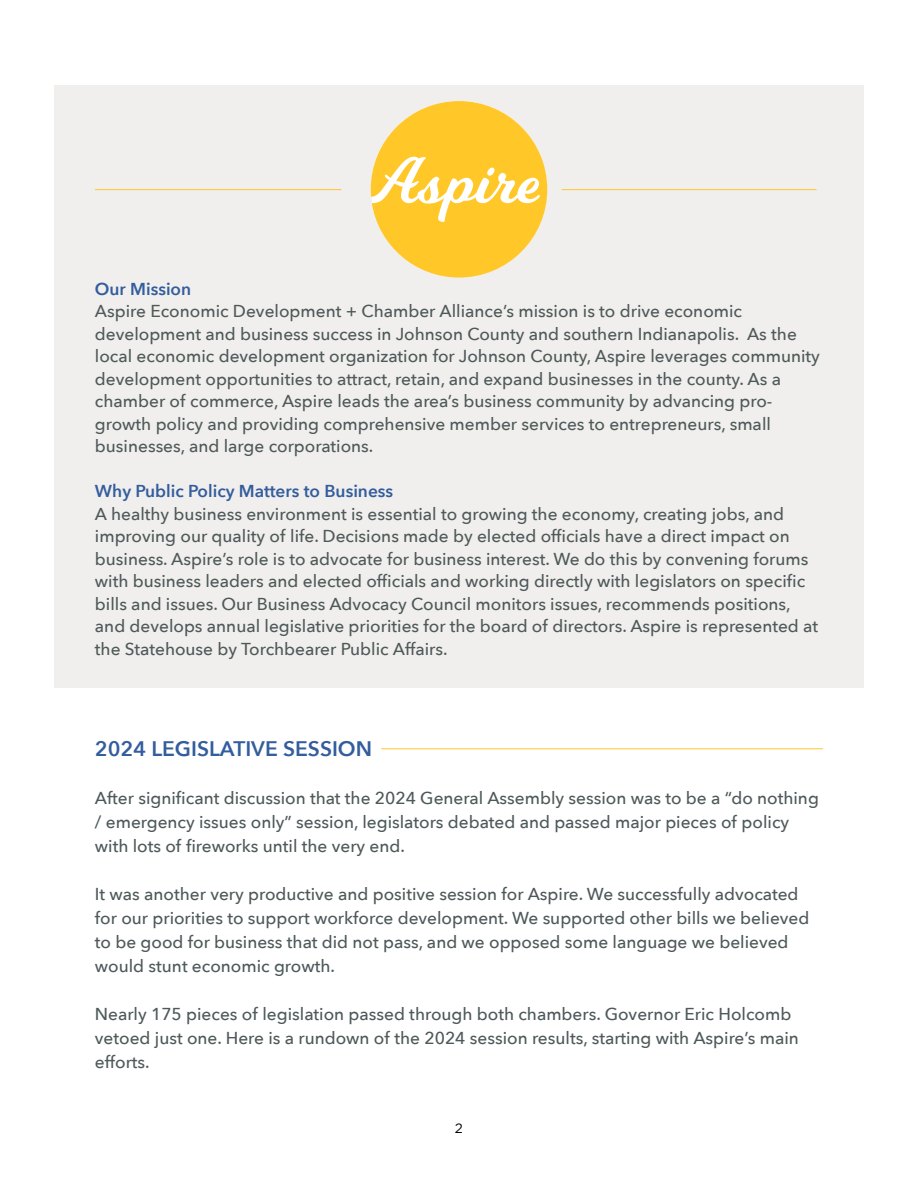
<style>
.page{position:relative;width:918px;height:1188px;background:#fff}
.page>*{position:absolute;margin:0;border:0;box-sizing:border-box;transform-origin:0 0}
.t1{font:600 21px "Avenir Next";color:#335d9d}
.t2{font:500 17.25px/22.5px "Avenir Next";color:#4e595a}
.t3{font:600 17.25px "Avenir Next";color:#335d9d}
.t4{font:13.5px "Gotham HTF";color:#000}
</style>
<div class="page">
<div style="left:54px;top:86px;width:810px;height:602px;background:#f1efed"></div>
<hr style="left:381px;top:748px;width:442px;height:1px;background:#ffc62f">
<hr style="left:95px;top:189px;width:246px;height:1px;background:#ffc62f">
<hr style="left:562px;top:189px;width:254px;height:1px;background:#ffc62f">
<svg style="left:371px;top:101px;width:176px;height:177px"></svg>
<p class="t3" style="left:95px;top:274px;width:98px">Our Mission</p>
<p class="t2" style="left:95px;top:299px;width:727px">Aspire Economic Development + Chamber Alliance’s mission is to drive economic development and business success in Johnson County and southern Indianapolis. As the local economic development organization for Johnson County, Aspire leverages community development opportunities to attract, retain, and expand businesses in the county. As a chamber of commerce, Aspire leads the area’s business community by advancing pro&shy;growth policy and providing comprehensive member services to entrepreneurs, small businesses, and large corporations.</p>
<p class="t3" style="left:95px;top:476px;width:300px">Why Public Policy Matters to Business</p>
<p class="t2" style="left:95px;top:502px;width:725px">A healthy business environment is essential to growing the economy, creating jobs, and improving our quality of life. Decisions made by elected officials have a direct impact on business. Aspire’s role is to advocate for business interest. We do this by convening forums with business leaders and elected officials and working directly with legislators on specific bills and issues. Our Business Advocacy Council monitors issues, recommends positions, and develops annual legislative priorities for the board of directors. Aspire is represented at the Statehouse by Torchbearer Public Affairs.</p>
<p class="t1" style="left:95px;top:731px;width:279px">2024 LEGISLATIVE SESSION</p>
<p class="t2" style="left:95px;top:786px;width:725px;line-height:24px">After significant discussion that the 2024 General Assembly session was to be a “do nothing / emergency issues only” session, legislators debated and passed major pieces of policy with lots of fireworks until the very end.</p>
<p class="t2" style="left:95px;top:882px;width:716px;line-height:24px">It was another very productive and positive session for Aspire. We successfully advocated for our priorities to support workforce development. We supported other bills we believed to be good for business that did not pass, and we opposed some language we believed would stunt economic growth.</p>
<p class="t2" style="left:95px;top:1002px;width:706px;line-height:24px">Nearly 175 pieces of legislation passed through both chambers. Governor Eric Holcomb vetoed just one. Here is a rundown of the 2024 session results, starting with Aspire’s main efforts.</p>
<p class="t4" style="left:455px;top:1121px;width:10px">2</p>
</div>
